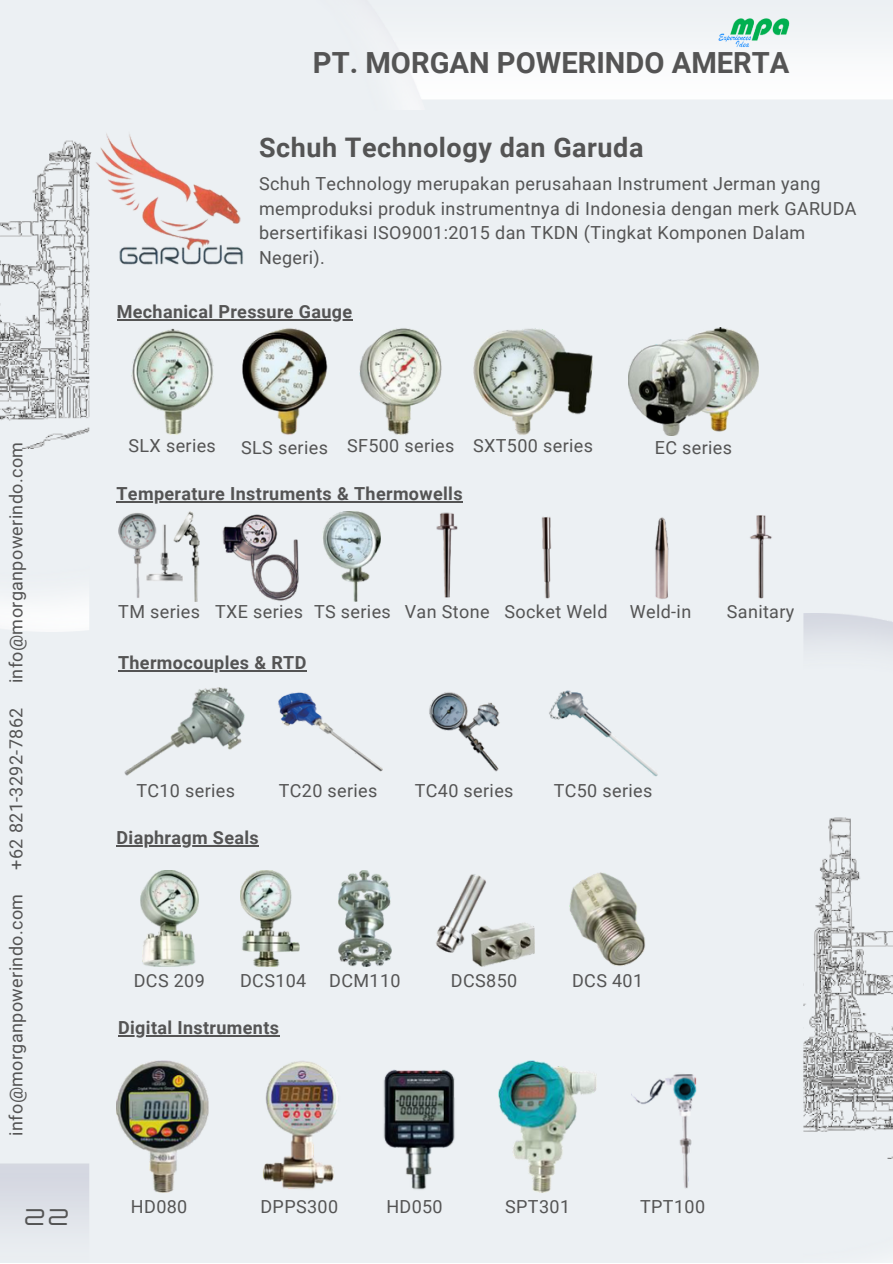
<style>
.page{position:relative;width:893px;height:1264px;background:#fff}
.page>*{position:absolute;margin:0;border:0;box-sizing:border-box;transform-origin:0 0}
.t1{font:700 29.1px "Roboto";color:#545454}
.t2{font:700 27px "Roboto";letter-spacing:.02em;color:#545454}
.t3{font:22.5px "Lastica";color:#545454}
.t4{font:18px/24.8px "Roboto";letter-spacing:.02em;color:#545454}
.t5{font:700 18px "Roboto";letter-spacing:.02em;color:#545454}
</style>
<div class="page">
<img style="left:0;top:0;width:892px;height:1262px">
<img style="left:803px;top:613px;width:89px;height:649px">
<img style="left:0;top:0;width:446px;height:631px">
<img style="left:0;top:0;width:370px;height:448px">
<img style="left:718px;top:19px;width:71px;height:28px">
<img style="left:803px;top:676px;width:89px;height:482px">
<div style="left:89px;top:110px;width:714px;height:1152px;background:#ecf0f3"></div>
<img style="left:89px;top:128px;width:160px;height:140px">
<hr style="left:116px;top:501px;width:347px;height:1px;background:#545454">
<img style="left:118px;top:327px;width:108px;height:108px">
<img style="left:346px;top:327px;width:108px;height:108px">
<img style="left:230px;top:327px;width:108px;height:108px">
<img style="left:468px;top:327px;width:129px;height:108px">
<img style="left:628px;top:327px;width:130px;height:108px">
<img style="left:118px;top:511px;width:81px;height:90px">
<img style="left:220px;top:511px;width:81px;height:90px">
<img style="left:322px;top:511px;width:58px;height:90px">
<img style="left:434px;top:511px;width:26px;height:90px">
<img style="left:534px;top:511px;width:26px;height:90px">
<img style="left:647px;top:511px;width:26px;height:90px">
<img style="left:747px;top:511px;width:26px;height:90px">
<img style="left:118px;top:687px;width:135px;height:89px">
<img style="left:273px;top:687px;width:115px;height:89px">
<img style="left:423px;top:687px;width:82px;height:89px">
<img style="left:545px;top:687px;width:115px;height:89px">
<hr style="left:117px;top:319px;width:235px;height:1px;background:#545454">
<hr style="left:118px;top:670px;width:189px;height:1px;background:#545454">
<hr style="left:116px;top:845px;width:143px;height:1px;background:#545454">
<img style="left:141px;top:870px;width:57px;height:96px">
<img style="left:240px;top:870px;width:59px;height:96px">
<img style="left:338px;top:870px;width:53px;height:96px">
<img style="left:431px;top:870px;width:103px;height:96px">
<img style="left:567px;top:870px;width:78px;height:96px">
<hr style="left:118px;top:1035px;width:161px;height:1px;background:#545454">
<img style="left:116px;top:1060px;width:93px;height:132px">
<img style="left:255px;top:1060px;width:91px;height:132px">
<img style="left:381px;top:1060px;width:78px;height:132px">
<img style="left:499px;top:1060px;width:97px;height:132px">
<img style="left:631px;top:1060px;width:75px;height:132px">
<p class="t4" style="left:4px;top:683px;width:243px;rotate:-90deg">info@morganpowerindo.com</p>
<p class="t4" style="left:4px;top:869px;width:163px;rotate:-90deg">+62 821-3292-7862</p>
<p class="t4" style="left:4px;top:1135px;width:243px;rotate:-90deg">info@morganpowerindo.com</p>
<p class="t3" style="left:23px;top:1205px;width:49px">22</p>
<p class="t1" style="left:313px;top:46px;width:478px">PT. MORGAN POWERINDO AMERTA</p>
<p class="t2" style="left:259px;top:132px;width:386px">Schuh Technology dan Garuda</p>
<p class="t4" style="left:259px;top:171px;width:563px">Schuh Technology merupakan perusahaan Instrument Jerman yang</p>
<p class="t4" style="left:259px;top:196px;width:599px">memproduksi produk instrumentnya di Indonesia dengan merk GARUDA bersertifikasi ISO9001:2015 dan TKDN (Tingkat Komponen Dalam<br>Negeri).</p>
<p class="t5" style="left:117px;top:301px;width:237px">Mechanical Pressure Gauge</p>
<p class="t4" style="left:128px;top:433px;width:89px">SLX series</p>
<p class="t4" style="left:241px;top:435px;width:88px">SLS series</p>
<p class="t4" style="left:347px;top:433px;width:109px">SF500 series</p>
<p class="t4" style="left:473px;top:433px;width:121px">SXT500 series</p>
<p class="t4" style="left:654px;top:435px;width:79px">EC series</p>
<p class="t5" style="left:116px;top:483px;width:347px">Temperature Instruments &amp; Thermowells</p>
<p class="t4" style="left:118px;top:599px;width:83px">TM series</p>
<p class="t4" style="left:215px;top:599px;width:89px">TXE series</p>
<p class="t4" style="left:314px;top:599px;width:78px">TS series</p>
<p class="t4" style="left:404px;top:599px;width:86px">Van Stone</p>
<p class="t4" style="left:504px;top:599px;width:104px">Socket Weld</p>
<p class="t4" style="left:629px;top:599px;width:63px">Weld-in</p>
<p class="t4" style="left:726px;top:599px;width:69px">Sanitary</p>
<p class="t5" style="left:118px;top:652px;width:190px">Thermocouples &amp; RTD</p>
<p class="t4" style="left:136px;top:779px;width:100px">TC10 series</p>
<p class="t4" style="left:279px;top:779px;width:100px">TC20 series</p>
<p class="t4" style="left:414px;top:779px;width:100px">TC40 series</p>
<p class="t4" style="left:553px;top:779px;width:100px">TC50 series</p>
<p class="t5" style="left:116px;top:827px;width:144px">Diaphragm Seals</p>
<p class="t4" style="left:134px;top:968px;width:73px">DCS 209</p>
<p class="t4" style="left:240px;top:968px;width:68px">DCS104</p>
<p class="t4" style="left:329px;top:968px;width:73px">DCM110</p>
<p class="t4" style="left:451px;top:968px;width:68px">DCS850</p>
<p class="t4" style="left:572px;top:968px;width:73px">DCS 401</p>
<p class="t5" style="left:118px;top:1017px;width:162px">Digital Instruments</p>
<p class="t4" style="left:131px;top:1194px;width:58px">HD080</p>
<p class="t4" style="left:260px;top:1194px;width:79px">DPPS300</p>
<p class="t4" style="left:386px;top:1194px;width:58px">HD050</p>
<p class="t4" style="left:505px;top:1194px;width:66px">SPT301</p>
<p class="t4" style="left:640px;top:1194px;width:66px">TPT100</p>
</div>
